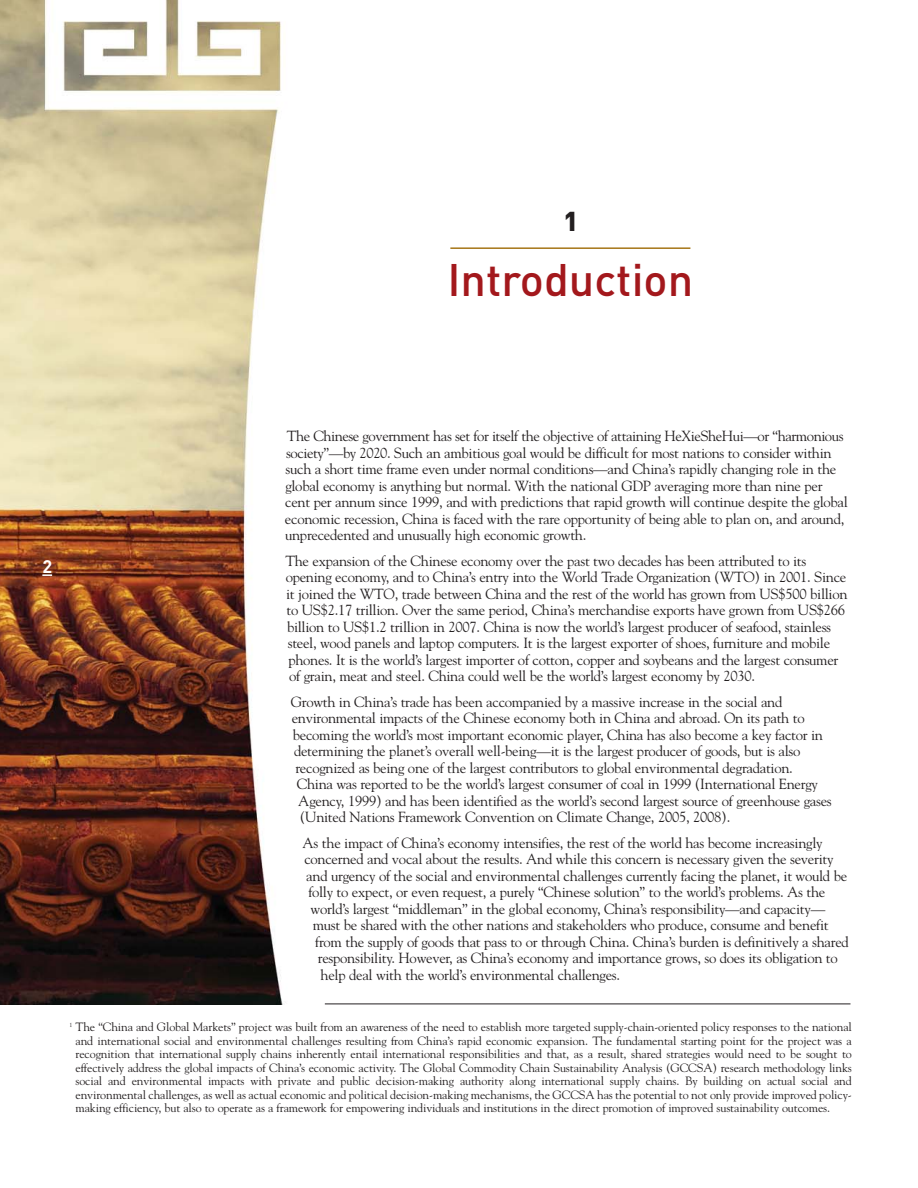
<style>
.page{position:relative;width:918px;height:1188px;background:#fff}
.page>*{position:absolute;margin:0;border:0;box-sizing:border-box;transform-origin:0 0}
.t1{font:500 45px "DIN";color:#a3181c}
.t2{font:900 27px "DIN";color:#231f20}
.t3{font:700 18px "DIN";color:#fff}
.t4{font:14.7px/16.5px "Goudy";letter-spacing:-.02em;color:#231f20}
.t5{font:12px/13.5px "Goudy";letter-spacing:-.01em;color:#231f20;text-align:justify}
</style>
<div class="page">
<img style="left:0;top:0;width:283px;height:1004px">
<hr style="left:450px;top:247px;width:240px;height:2px;background:#a67617">
<hr style="left:325px;top:1004px;width:525px;height:1px;background:#231f20">
<svg style="left:42px;top:574px;width:10px;height:2px"></svg>
<h2 class="t2" style="left:564px;top:212px;width:17px">1</h2>
<h1 class="t1" style="left:447px;top:264px;width:247px">Introduction</h1>
<p class="t3" style="left:42px;top:560px;width:11px">2</p>
<p class="t4" style="left:285px;top:429px;width:564px">The Chinese government has set for itself the objective of attaining HeXieSheHui—or “harmonious society”—by 2020. Such an ambitious goal would be difficult for most nations to consider within such a short time frame even under normal conditions—and China’s rapidly changing role in the global economy is anything but normal. With the national GDP averaging more than nine per cent per annum since 1999, and with predictions that rapid growth will continue despite the global economic recession, China is faced with the rare opportunity of being able to plan on, and around, unprecedented and unusually high economic growth.</p>
<p class="t4" style="left:285px;top:554px;width:564px">The expansion of the Chinese economy over the past two decades has been attributed to its opening economy, and to China’s entry into the World Trade Organization (WTO) in 2001. Since it joined the WTO, trade between China and the rest of the world has grown from US$500 billion to US$2.17 trillion. Over the same period, China’s merchandise exports have grown from US$266 billion to US$1.2 trillion in 2007. China is now the world’s largest producer of seafood, stainless steel, wood panels and laptop computers. It is the largest exporter of shoes, furniture and mobile phones. It is the world’s largest importer of cotton, copper and soybeans and the largest consumer of grain, meat and steel. China could well be the world’s largest economy by 2030.</p>
<p class="t4" style="left:291px;top:695px;width:493px">Growth in China’s trade has been accompanied by a massive increase in the social and</p>
<p class="t4" style="left:292px;top:711px;width:514px">environmental impacts of the Chinese economy both in China and abroad. On its path to</p>
<p class="t4" style="left:293px;top:728px;width:532px">becoming the world’s most important economic player, China has also become a key factor in</p>
<p class="t4" style="left:294px;top:744px;width:508px">determining the planet’s overall well-being—it is the largest producer of goods, but is also</p>
<p class="t4" style="left:295px;top:761px;width:499px">recognized as being one of the largest contributors to global environmental degradation.</p>
<p class="t4" style="left:297px;top:777px;width:523px">China was reported to be the world’s largest consumer of coal in 1999 (International Energy</p>
<p class="t4" style="left:298px;top:794px;width:535px">Agency, 1999) and has been identified as the world’s second largest source of greenhouse gases</p>
<p class="t4" style="left:300px;top:810px;width:432px">(United Nations Framework Convention on Climate Change, 2005, 2008).</p>
<p class="t4" style="left:303px;top:836px;width:522px">As the impact of China’s economy intensifies, the rest of the world has become increasingly</p>
<p class="t4" style="left:304px;top:852px;width:531px">concerned and vocal about the results. And while this concern is necessary given the severity</p>
<p class="t4" style="left:306px;top:869px;width:542px">and urgency of the social and environmental challenges currently facing the planet, it would be</p>
<p class="t4" style="left:308px;top:885px;width:519px">folly to expect, or even request, a purely “Chinese solution” to the world’s problems. As the</p>
<p class="t4" style="left:311px;top:902px;width:516px">world’s largest “middleman” in the global economy, China’s responsibility—and capacity—</p>
<p class="t4" style="left:313px;top:918px;width:517px">must be shared with the other nations and stakeholders who produce, consume and benefit</p>
<p class="t4" style="left:315px;top:935px;width:535px">from the supply of goods that pass to or through China. China’s burden is definitively a shared</p>
<p class="t4" style="left:318px;top:951px;width:521px">responsibility. However, as China’s economy and importance grows, so does its obligation to</p>
<p class="t4" style="left:321px;top:968px;width:301px">help deal with the world’s environmental challenges.</p>
<p class="t5" style="left:76px;top:1021px;width:778px;text-indent:-6px"><sup>1</sup> The “China and Global Markets” project was built from an awareness of the need to establish more targeted supply-chain-oriented policy responses to the national and international social and environmental challenges resulting from China’s rapid economic expansion. The fundamental starting point for the project was a recognition that international supply chains inherently entail international responsibilities and that, as a result, shared strategies would need to be sought to effectively address the global impacts of China’s economic activity. The Global Commodity Chain Sustainability Analysis (GCCSA) research methodology links social and environmental impacts with private and public decision-making authority along international supply chains. By building on actual social and environmental challenges, as well as actual economic and political decision-making mechanisms, the GCCSA has the potential to not only provide improved policy&shy;making efficiency, but also to operate as a framework for empowering individuals and institutions in the direct promotion of improved sustainability outcomes.</p>
</div>
